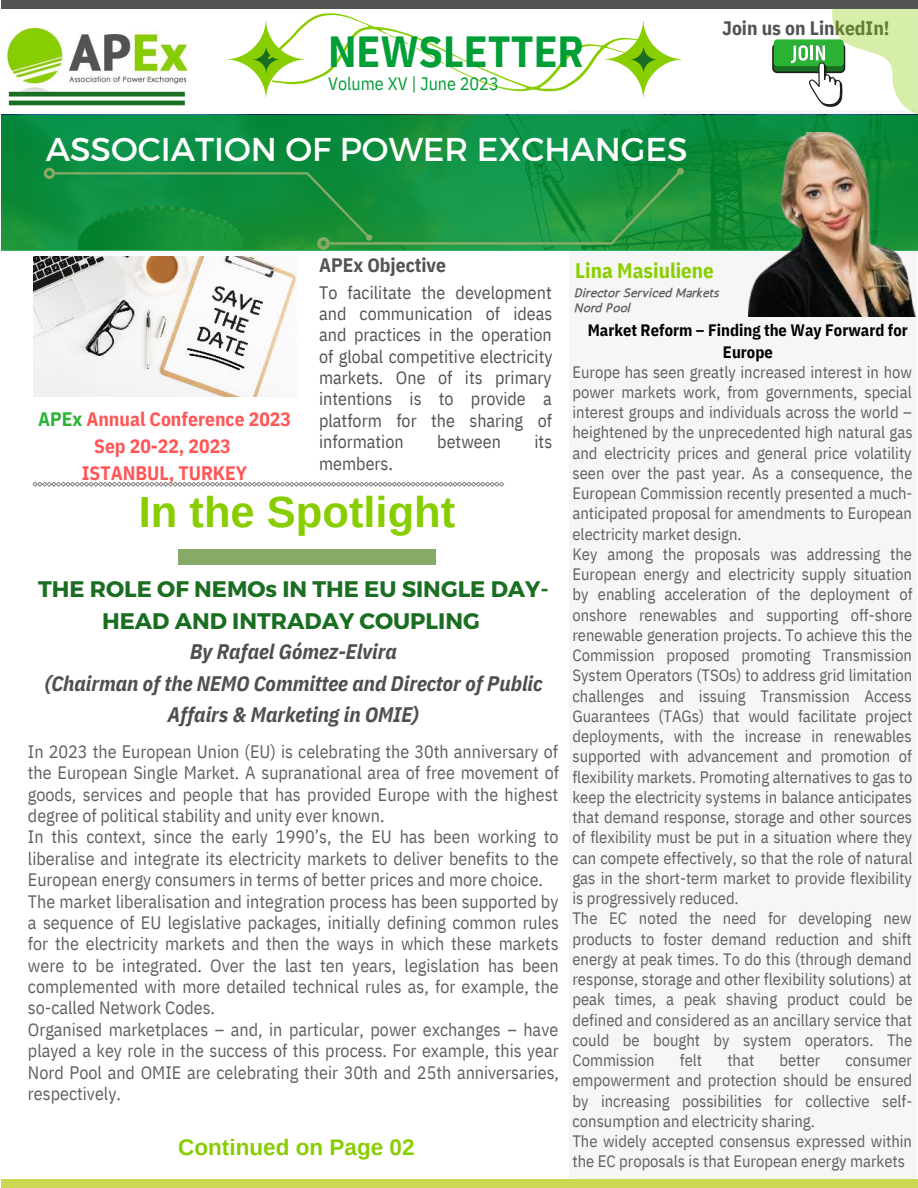
<style>
.page{position:relative;width:918px;height:1188px;background:#fff}
.page>*{position:absolute;margin:0;border:0;box-sizing:border-box;transform-origin:0 0}
.t1{font:700 43.5px "Arimo";color:#88cd00}
.t2{font:700 43.5px "IBM Plex Sans Cond";color:#009e36}
.t3{font:33px "Montserrat";color:#fff}
.t4{font:700 22.5px/31.5px "Montserrat";color:#1a6e21;text-align:center}
.t5{font:700 22.5px "Arimo";color:#88cd00}
.t6{font:italic 700 21px/31.5px "IBM Plex Sans Cond";color:#4f4f4f;text-align:center}
.t7{font:700 21px "IBM Plex Sans Cond";color:#89ce01}
.t8{font:700 19.5px/27px "IBM Plex Sans Cond";color:#ff5757;text-align:center}
.t9{font:700 19.5px "IBM Plex Sans Cond";color:#535353}
.t10{font:18px/21.3px "IBM Plex Sans Cond";color:#616060}
.t11{font:18px/21.3px "IBM Plex Sans Cond";color:#535353;text-align:justify}
.t12{font:18px "IBM Plex Sans Cond";color:#009e36}
.t13{font:16.5px/20.2px "IBM Plex Sans Cond";color:#616060}
.t14{font:700 16.5px/22.5px "IBM Plex Sans Cond";color:#000;text-align:center}
.t15{font:12px/15px "CA Generated";letter-spacing:.04em;color:#616060}
.s1{color:#2bb336}
</style>
<div class="page">
<div style="left:569px;top:110px;width:348px;height:1078px;background:#f6f6f6"></div>
<svg style="left:1px;top:115px;width:917px;height:135px;background:#0c8e3f"></svg>
<div style="left:1px;top:0;width:917px;height:9px;background:#535353"></div>
<div style="left:1px;top:1179px;width:917px;height:9px;background:#ccd754"></div>
<div style="left:178px;top:549px;width:258px;height:16px;background:#87ab66"></div>
<img style="left:7px;top:28px;width:179px;height:67px">
<svg style="left:33px;top:482px;width:471px;height:5px"></svg>
<img style="left:749px;top:132px;width:169px;height:184px">
<svg style="left:772px;top:43px;width:73px;height:30px"></svg>
<div style="left:774px;top:45px;width:70px;height:27px;background:#1a6e21;border-radius:3px"></div>
<div style="left:774px;top:39px;width:70px;height:27px;background:#2bb336;border-radius:3px"></div>
<svg style="left:602px;top:18px;width:82px;height:82px"></svg>
<svg style="left:630px;top:46px;width:28px;height:28px"></svg>
<svg style="left:225px;top:18px;width:82px;height:82px"></svg>
<svg style="left:252px;top:46px;width:28px;height:28px"></svg>
<svg style="left:268px;top:13px;width:370px;height:79px"></svg>
<svg style="left:9px;top:92px;width:176px;height:13px"></svg>
<svg style="left:44px;top:168px;width:640px;height:82px;background:#199340"></svg>
<svg style="left:791px;top:9px;width:127px;height:106px"></svg>
<img style="left:33px;top:256px;width:263px;height:141px">
<h1 class="t2" style="left:328px;top:17px;width:257px">NEWSLETTER</h1>
<p class="t12" style="left:328px;top:69px;width:172px">Volume XV | June 2023</p>
<h2 class="t3" style="left:46px;top:129px;width:644px">ASSOCIATION OF POWER EXCHANGES</h2>
<p class="t9" style="left:722px;top:12px;width:169px">Join us on LinkedIn!</p>
<p class="t9" style="left:319px;top:249px;width:128px">APEx Objective</p>
<p class="t7" style="left:575px;top:254px;width:140px">Lina Masiuliene</p>
<p class="t8" style="left:38px;top:404px;width:254px"><span class="s1">APEx</span> Annual Conference 2023<br>Sep 20-22, 2023<br>ISTANBUL, TURKEY</p>
<p class="t11" style="left:319px;top:280px;width:235px">To facilitate the development and communication of ideas and practices in the operation of global competitive electricity markets. One of its primary intentions is to provide a platform for the sharing of information</p>
<p class="t11" style="left:437px;top:430px;width:65px">between</p>
<p class="t11" style="left:535px;top:430px;width:19px">its</p>
<p class="t11" style="left:319px;top:451px;width:75px">members.</p>
<h1 class="t1" style="left:139px;top:482px;width:318px">In the Spotlight</h1>
<h3 class="t4" style="left:38px;top:574px;width:512px">THE ROLE OF NEMOs IN THE EU SINGLE DAY-<br>HEAD AND INTRADAY COUPLING</h3>
<p class="t6" style="left:44px;top:634px;width:500px">By Rafael Gómez-Elvira<br>(Chairman of the NEMO Committee and Director of Public<br>Affairs &amp; Marketing in OMIE)</p>
<p class="t10" style="left:28px;top:739px;width:533px">In 2023 the European Union (EU) is celebrating the 30th anniversary of the European Single Market. A supranational area of free movement of goods, services and people that has provided Europe with the highest degree of political stability and unity ever known.<br>In this context, since the early 1990’s, the EU has been working to liberalise and integrate its electricity markets to deliver benefits to the European energy consumers in terms of better prices and more choice.<br>The market liberalisation and integration process has been supported by a sequence of EU legislative packages, initially defining common rules for the electricity markets and then the ways in which these markets were to be integrated. Over the last ten years, legislation has been complemented with more detailed technical rules as, for example, the so-called Network Codes.<br>Organised marketplaces – and, in particular, power exchanges – have played a key role in the success of this process. For example, this year Nord Pool and OMIE are celebrating their 30th and 25th anniversaries, respectively.</p>
<h3 class="t5" style="left:178px;top:1132px;width:238px">Continued on Page 02</h3>
<p class="t15" style="left:575px;top:285px;width:146px">Director Serviced Markets<br>Nord Pool</p>
<p class="t14" style="left:588px;top:317px;width:322px">Market Reform – Finding the Way Forward for<br>Europe</p>
<p class="t13" style="left:572px;top:360px;width:342px">Europe has seen greatly increased interest in how power markets work, from governments, special interest groups and individuals across the world – heightened by the unprecedented high natural gas and electricity prices and general price volatility seen over the past year. As a consequence, the European Commission recently presented a much&shy;anticipated proposal for amendments to European electricity market design.<br>Key among the proposals was addressing the European energy and electricity supply situation by enabling acceleration of the deployment of onshore renewables and supporting off-shore renewable generation projects. To achieve this the Commission proposed promoting Transmission System Operators (TSOs) to address grid limitation challenges and issuing Transmission Access Guarantees (TAGs) that would facilitate project deployments, with the increase in renewables supported with advancement and promotion of flexibility markets. Promoting alternatives to gas to keep the electricity systems in balance anticipates that demand response, storage and other sources of flexibility must be put in a situation where they can compete effectively, so that the role of natural gas in the short-term market to provide flexibility is progressively reduced.<br>The EC noted the need for developing new products to foster demand reduction and shift energy at peak times. To do this (through demand response, storage and other flexibility solutions) at peak times, a peak shaving product could be defined and considered as an ancillary service that could be bought by system operators. The Commission</p>
<p class="t13" style="left:680px;top:1049px;width:24px">felt</p>
<p class="t13" style="left:727px;top:1049px;width:28px">that</p>
<p class="t13" style="left:779px;top:1049px;width:42px">better</p>
<p class="t13" style="left:572px;top:1049px;width:341px;text-indent:273px">consumer empowerment and protection should be ensured by increasing possibilities for collective self&shy;consumption and electricity sharing.<br>The widely accepted consensus expressed within the EC proposals is that European energy markets</p>
</div>
